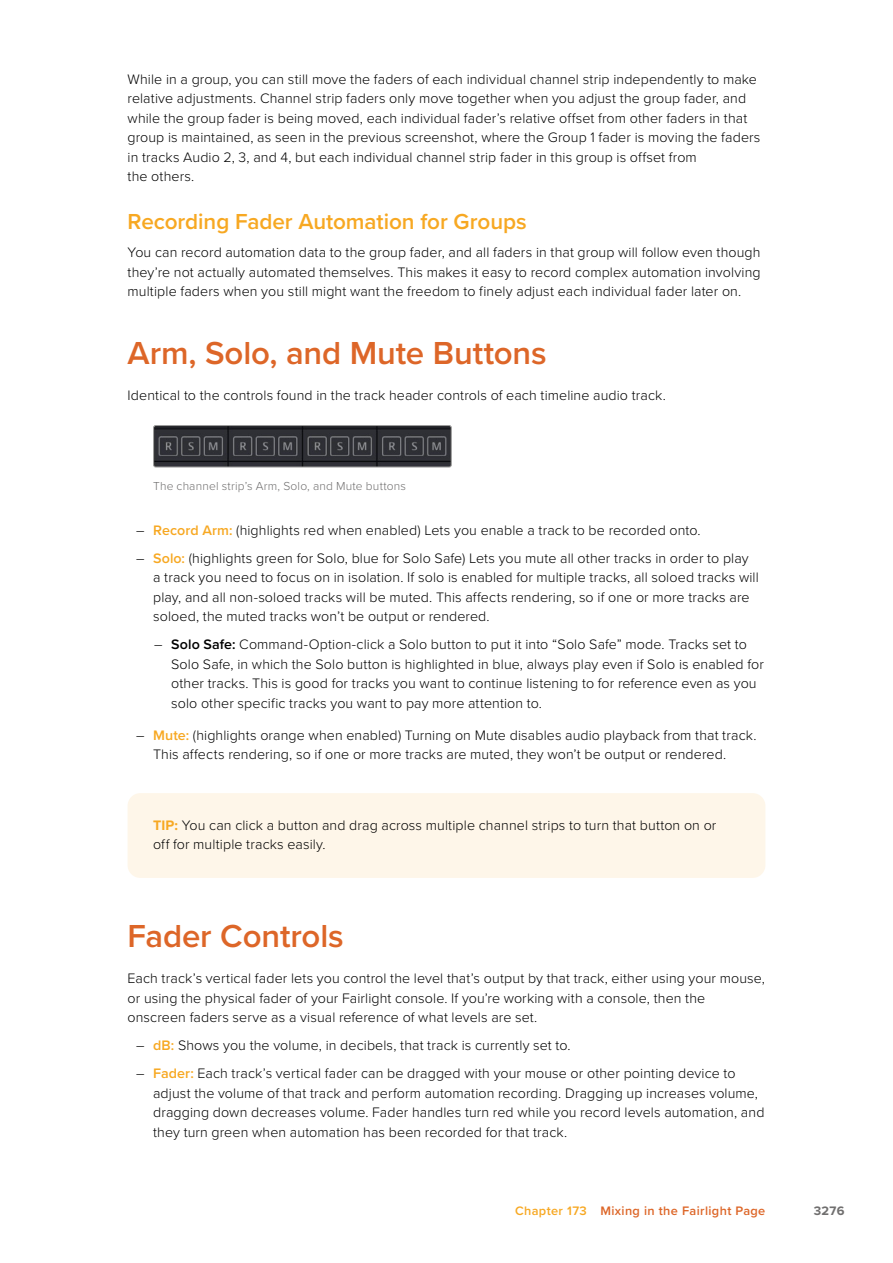
<style>
.page{position:relative;width:893px;height:1263px;background:#fff}
.page>*{position:absolute;margin:0;border:0;box-sizing:border-box;transform-origin:0 0}
.t1{font:600 33px "Proxima Nova";letter-spacing:-.005em;color:#dd6628}
.t2{font:600 22.5px "Proxima Nova";letter-spacing:-.005em;color:#f7a822}
.t3{font:300 14.25px/19.5px "Proxima Nova";letter-spacing:.005em;color:#000}
.t4{font:600 12.75px "Proxima Nova";letter-spacing:.03em;color:#dd6628}
.t5{font:700 12.75px "Proxima Nova";color:#706f6f}
.t6{font:300 12px "Proxima Nova";letter-spacing:.015em;color:#706f6f}
.s1{font-weight:600;color:#f7a822}
.s2{font-weight:600}
.s3{font-weight:700;color:#f7a822}
.s4{color:#f7a822}
</style>
<div class="page">
<div style="left:128px;top:793px;width:637px;height:85px;background:#fef6e9;border-radius:13px"></div>
<img style="left:155px;top:427px;width:295px;height:38px">
<div style="left:153px;top:425px;width:299px;height:42px;border:1px solid #9d9d9c;border-radius:2px"></div>
<p class="t3" style="left:128px;top:68px;width:634px">While in a group, you can still move the faders of each individual channel strip independently to make relative adjustments. Channel strip faders only move together when you adjust the group fader, and while the group fader is being moved, each individual fader’s relative offset from other faders in that group is maintained, as seen in the previous screenshot, where the Group 1 fader is moving the faders in tracks Audio 2, 3, and 4, but each individual channel strip fader in this group is offset from<br>the others.</p>
<h2 class="t2" style="left:128px;top:205px;width:401px">Recording Fader Automation for Groups</h2>
<p class="t3" style="left:128px;top:242px;width:634px;text-align:justify">You can record automation data to the group fader, and all faders in that group will follow even though they’re not actually automated themselves. This makes it easy to record complex automation involving multiple faders when you still might want the freedom to finely adjust each individual fader later on.</p>
<h1 class="t1" style="left:128px;top:328px;width:421px">Arm, Solo, and Mute Buttons</h1>
<p class="t3" style="left:128px;top:385px;width:540px">Identical to the controls found in the track header controls of each timeline audio track.</p>
<p class="t6" style="left:153px;top:477px;width:254px">The channel strip’s Arm, Solo, and Mute buttons</p>
<p class="t3" style="left:136px;top:519px;width:566px">– <span class="s1">Record Arm:</span> (highlights red when enabled) Lets you enable a track to be recorded onto.</p>
<p class="t3" style="left:153px;top:547px;width:607px;text-indent:-17px">– <span class="s1">Solo:</span> (highlights green for Solo, blue for Solo Safe) Lets you mute all other tracks in order to play a track you need to focus on in isolation. If solo is enabled for multiple tracks, all soloed tracks will play, and all non-soloed tracks will be muted. This affects rendering, so if one or more tracks are soloed, the muted tracks won’t be output or rendered.</p>
<p class="t3" style="left:171px;top:634px;width:594px;text-indent:-17px">– <span class="s2">Solo Safe:</span> Command-Option-click a Solo button to put it into “Solo Safe” mode. Tracks set to Solo Safe, in which the Solo button is highlighted in blue, always play even if Solo is enabled for other tracks. This is good for tracks you want to continue listening to for reference even as you solo other specific tracks you want to pay more attention to.</p>
<p class="t3" style="left:153px;top:724px;width:605px;text-indent:-17px">– <span class="s1">Mute:</span> (highlights orange when enabled) Turning on Mute disables audio playback from that track.<br>This affects rendering, so if one or more tracks are muted, they won’t be output or rendered.</p>
<p class="t3" style="left:153px;top:814px;width:565px"><span class="s3">TIP:</span> You can click a button and drag across multiple channel strips to turn that button on or off for multiple tracks easily.</p>
<h1 class="t1" style="left:128px;top:911px;width:218px">Fader Controls</h1>
<p class="t3" style="left:128px;top:968px;width:639px">Each track’s vertical fader lets you control the level that’s output by that track, either using your mouse, or using the physical fader of your Fairlight console. If you’re working with a console, then the onscreen faders serve as a visual reference of what levels are set.</p>
<p class="t3" style="left:136px;top:1035px;width:436px">– <span class="s1">dB:</span> Shows you the volume, in decibels, that track is currently set to.</p>
<p class="t3" style="left:153px;top:1063px;width:613px;text-indent:-17px">– <span class="s1">Fader:</span> Each track’s vertical fader can be dragged with your mouse or other pointing device to adjust the volume of that track and perform automation recording. Dragging up increases volume, dragging down decreases volume. Fader handles turn red while you record levels automation, and they turn green when automation has been recorded for that track.</p>
<p class="t4" style="left:515px;top:1201px;width:252px"><span class="s4">Chapter 173</span> Mixing in the Fairlight Page</p>
<p class="t5" style="left:814px;top:1201px;width:32px">3276</p>
</div>
